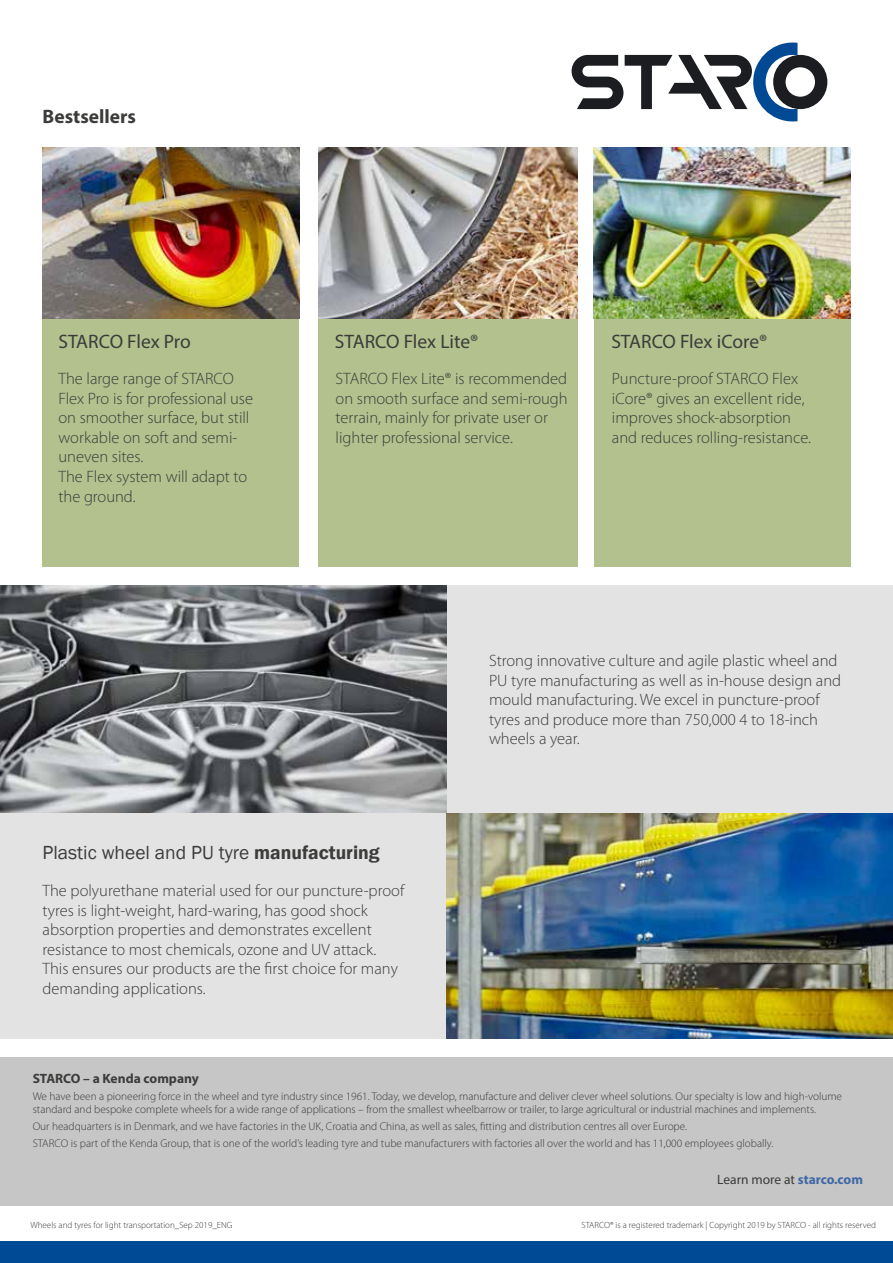
<style>
.page{position:relative;width:893px;height:1263px;background:#fff}
.page>*{position:absolute;margin:0;border:0;box-sizing:border-box;transform-origin:0 0}
.t1{font:19.5px "Myriad Pro";letter-spacing:-.005em;color:#3c3c3b}
.t2{font:19.5px "Franklin Gothic";color:#3c3c3b}
.t3{font:700 19.5px "Myriad Pro";color:#3c3c3b}
.t4{font:300 16.5px/19.5px "Myriad Pro";color:#3c3c3b}
.t5{font:13.5px "Myriad Pro";color:#3c3c3b}
.t6{font:700 13.5px "Myriad Pro";color:#3c3c3b}
.t7{font:300 11.25px/12.8px "Myriad Pro";color:#3c3c3b}
.t8{font:300 9px "Myriad Pro";color:#3c3c3b}
.s1{font-weight:600}
.s2{font-weight:700;color:#3f68a5}
</style>
<div class="page">
<div style="left:0;top:1242px;width:893px;height:21px;background:#004994"></div>
<svg style="left:572px;top:43px;width:255px;height:78px"></svg>
<div style="left:0;top:1057px;width:893px;height:148px;background:#c6c6c6"></div>
<div style="left:0;top:813px;width:446px;height:225px;background:#e3e3e3"></div>
<img style="left:446px;top:813px;width:447px;height:225px">
<img style="left:43px;top:147px;width:256px;height:172px">
<img style="left:594px;top:147px;width:256px;height:172px">
<img style="left:318px;top:147px;width:259px;height:172px">
<div style="left:594px;top:319px;width:256px;height:247px;background:#b2c18d"></div>
<div style="left:318px;top:319px;width:259px;height:247px;background:#b2c18d"></div>
<div style="left:43px;top:319px;width:256px;height:247px;background:#b2c18d"></div>
<div style="left:446px;top:585px;width:447px;height:228px;background:#e3e3e3"></div>
<img style="left:0;top:585px;width:446px;height:228px">
<p class="t3" style="left:43px;top:104px;width:95px">Bestsellers</p>
<p class="t1" style="left:58px;top:330px;width:134px">STARCO Flex Pro</p>
<p class="t4" style="left:58px;top:369px;width:196px">The large range of STARCO<br>Flex Pro is for professional use on smoother surface, but still workable on soft and semi&shy;uneven sites.<br>The Flex system will adapt to the ground.</p>
<p class="t1" style="left:335px;top:330px;width:145px">STARCO Flex Lite®</p>
<p class="t4" style="left:336px;top:369px;width:234px">STARCO Flex Lite® is recommended on smooth surface and semi-rough terrain, mainly for private user or lighter professional service.</p>
<p class="t1" style="left:611px;top:330px;width:157px">STARCO Flex iCore®</p>
<p class="t4" style="left:612px;top:369px;width:201px">Puncture-proof STARCO Flex iCore® gives an excellent ride, improves shock-absorption and reduces rolling-resistance.</p>
<p class="t4" style="left:489px;top:651px;width:354px">Strong innovative culture and agile plastic wheel and PU tyre manufacturing as well as in-house design and mould manufacturing. We excel in puncture-proof tyres and produce more than 750,000 4 to 18-inch wheels a year.</p>
<p class="t2" style="left:43px;top:840px;width:339px">Plastic wheel and PU tyre <span class="s1">manufacturing</span></p>
<p class="t4" style="left:43px;top:881px;width:363px">The polyurethane material used for our puncture-proof tyres is light-weight, hard-waring, has good shock absorption properties and demonstrates excellent resistance to most chemicals, ozone and UV attack.<br>This ensures our products are the first choice for many demanding applications.</p>
<p class="t6" style="left:33px;top:1069px;width:168px">STARCO – a Kenda company</p>
<p class="t7" style="left:33px;top:1090px;width:811px">We have been a pioneering force in the wheel and tyre industry since 1961. Today, we develop, manufacture and deliver clever wheel solutions. Our specialty is low and high-volume standard and bespoke complete wheels for a wide range of applications – from the smallest wheelbarrow or trailer, to large agricultural or industrial machines and implements.</p>
<p class="t7" style="left:33px;top:1117px;width:742px;line-height:17px">Our headquarters is in Denmark, and we have factories in the UK, Croatia and China, as well as sales, fitting and distribution centres all over Europe.<br>STARCO is part of the Kenda Group, that is one of the world’s leading tyre and tube manufacturers with factories all over the world and has 11,000 employees globally.</p>
<p class="t5" style="left:717px;top:1171px;width:147px">Learn more at <span class="s2">starco.com</span></p>
<p class="t8" style="left:30px;top:1220px;width:204px">Wheels and tyres for light transportation_Sep 2019_ENG</p>
<p class="t8" style="left:581px;top:1220px;width:296px">STARCO® is a registered trademark | Copyright 2019 by STARCO - all rights reserved</p>
</div>
